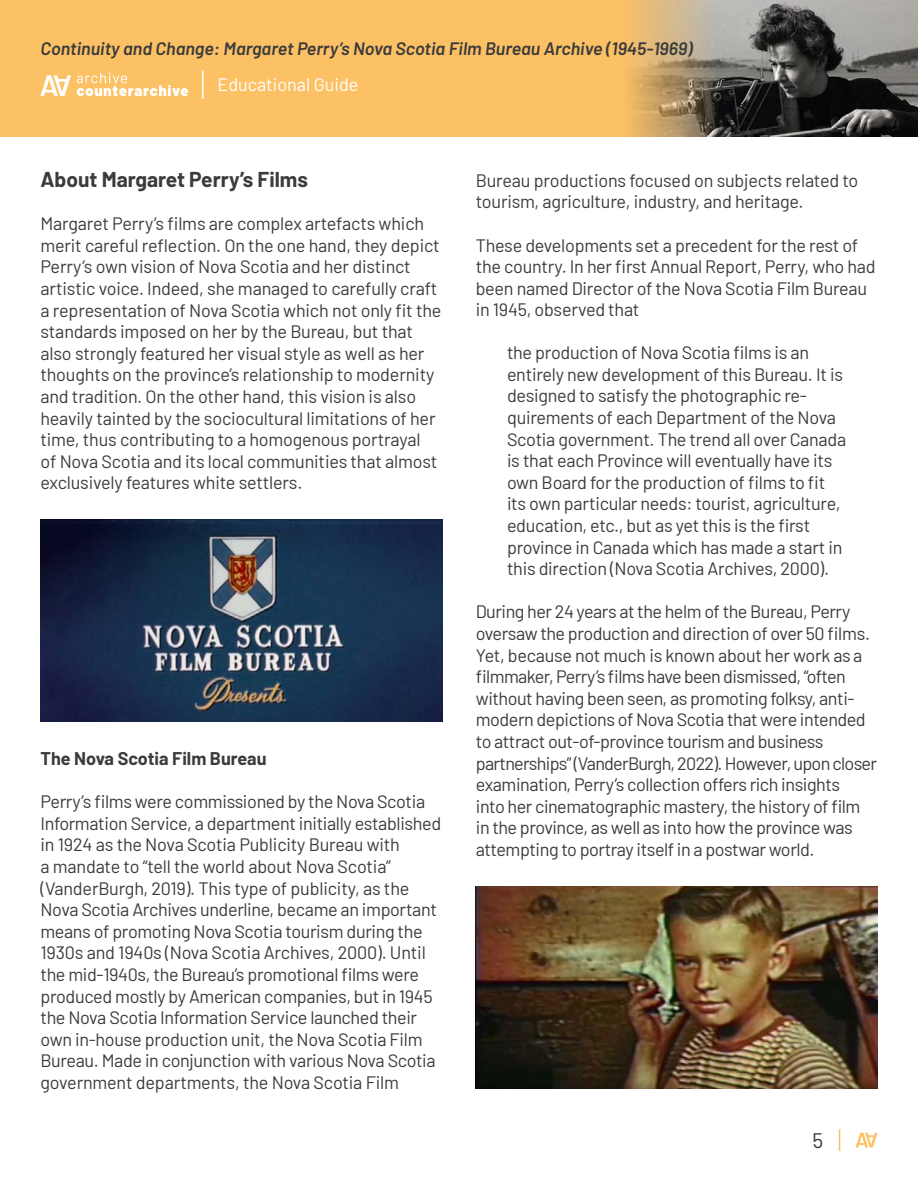
<style>
.page{position:relative;width:918px;height:1188px;background:#fff}
.page>*{position:absolute;margin:0;border:0;box-sizing:border-box;transform-origin:0 0}
.t1{font:700 21px "Barlow";color:#3a3b3b}
.t2{font:21px "Barlow";color:#3a3b3b}
.t3{font:18px/21.6px "Barlow";letter-spacing:-.015em;color:#3a3b3b}
.t4{font:italic 600 18px "Barlow";color:#3a3b3b}
.t5{font:700 18px "Barlow";color:#3a3b3b}
.t6{font:18px "Barlow";color:#fff}
</style>
<div class="page">
<svg style="left:839px;top:1129px;width:1px;height:22px"></svg>
<svg style="left:856px;top:1133px;width:22px;height:15px"></svg>
<img style="left:40px;top:520px;width:402px;height:202px">
<img style="left:476px;top:887px;width:402px;height:202px">
<svg style="left:0;top:0;width:918px;height:136px;background:#d1a663"></svg>
<svg style="left:40px;top:73px;width:148px;height:24px"></svg>
<hr style="left:202px;top:70px;width:2px;height:29px;background:#fff">
<p class="t4" style="left:40px;top:35px;width:654px">Continuity and Change: Margaret Perry’s Nova Scotia Film Bureau Archive (1945-1969)</p>
<p class="t6" style="left:217px;top:71px;width:143px">Educational Guide</p>
<p class="t1" style="left:40px;top:164px;width:269px">About Margaret Perry’s Films</p>
<p class="t3" style="left:40px;top:211px;width:402px">Margaret Perry’s films are complex artefacts which merit careful reflection. On the one hand, they depict Perry’s own vision of Nova Scotia and her distinct artistic voice. Indeed, she managed to carefully craft a representation of Nova Scotia which not only fit the standards imposed on her by the Bureau, but that also strongly featured her visual style as well as her thoughts on the province’s relationship to modernity and tradition. On the other hand, this vision is also heavily tainted by the sociocultural limitations of her time, thus contributing to a homogenous portrayal<br>of Nova Scotia and its local communities that almost exclusively features white settlers.</p>
<p class="t5" style="left:40px;top:745px;width:228px">The Nova Scotia Film Bureau</p>
<p class="t3" style="left:40px;top:789px;width:402px">Perry’s films were commissioned by the Nova Scotia Information Service, a department initially established in 1924 as the Nova Scotia Publicity Bureau with<br>a mandate to “tell the world about Nova Scotia” (VanderBurgh, 2019). This type of publicity, as the Nova Scotia Archives underline, became an important means of promoting Nova Scotia tourism during the 1930s and 1940s (Nova Scotia Archives, 2000). Until the mid-1940s, the Bureau’s promotional films were produced mostly by American companies, but in 1945 the Nova Scotia Information Service launched their own in-house production unit, the Nova Scotia Film Bureau. Made in conjunction with various Nova Scotia government departments, the Nova Scotia Film</p>
<p class="t3" style="left:476px;top:168px;width:384px">Bureau productions focused on subjects related to tourism, agriculture, industry, and heritage.</p>
<p class="t3" style="left:476px;top:233px;width:401px">These developments set a precedent for the rest of the country. In her first Annual Report, Perry, who had been named Director of the Nova Scotia Film Bureau in 1945, observed that</p>
<p class="t3" style="left:507px;top:341px;width:341px">the production of Nova Scotia films is an entirely new development of this Bureau. It is designed to satisfy the photographic re&shy;quirements of each Department of the Nova Scotia government. The trend all over Canada is that each Province will eventually have its own Board for the production of films to fit its own particular needs: tourist, agriculture, education, etc., but as yet this is the first province in Canada which has made a start in this direction (Nova Scotia Archives, 2000).</p>
<p class="t3" style="left:476px;top:600px;width:403px">During her 24 years at the helm of the Bureau, Perry oversaw the production and direction of over 50 films.<br>Yet, because not much is known about her work as a filmmaker, Perry’s films have been dismissed, “often without having been seen, as promoting folksy, anti&shy;modern depictions of Nova Scotia that were intended to attract out-of-province tourism and business partnerships” (VanderBurgh, 2022). However, upon closer examination, Perry’s collection offers rich insights<br>into her cinematographic mastery, the history of film in the province, as well as into how the province was attempting to portray itself in a postwar world.</p>
<p class="t2" style="left:813px;top:1125px;width:12px">5</p>
</div>
